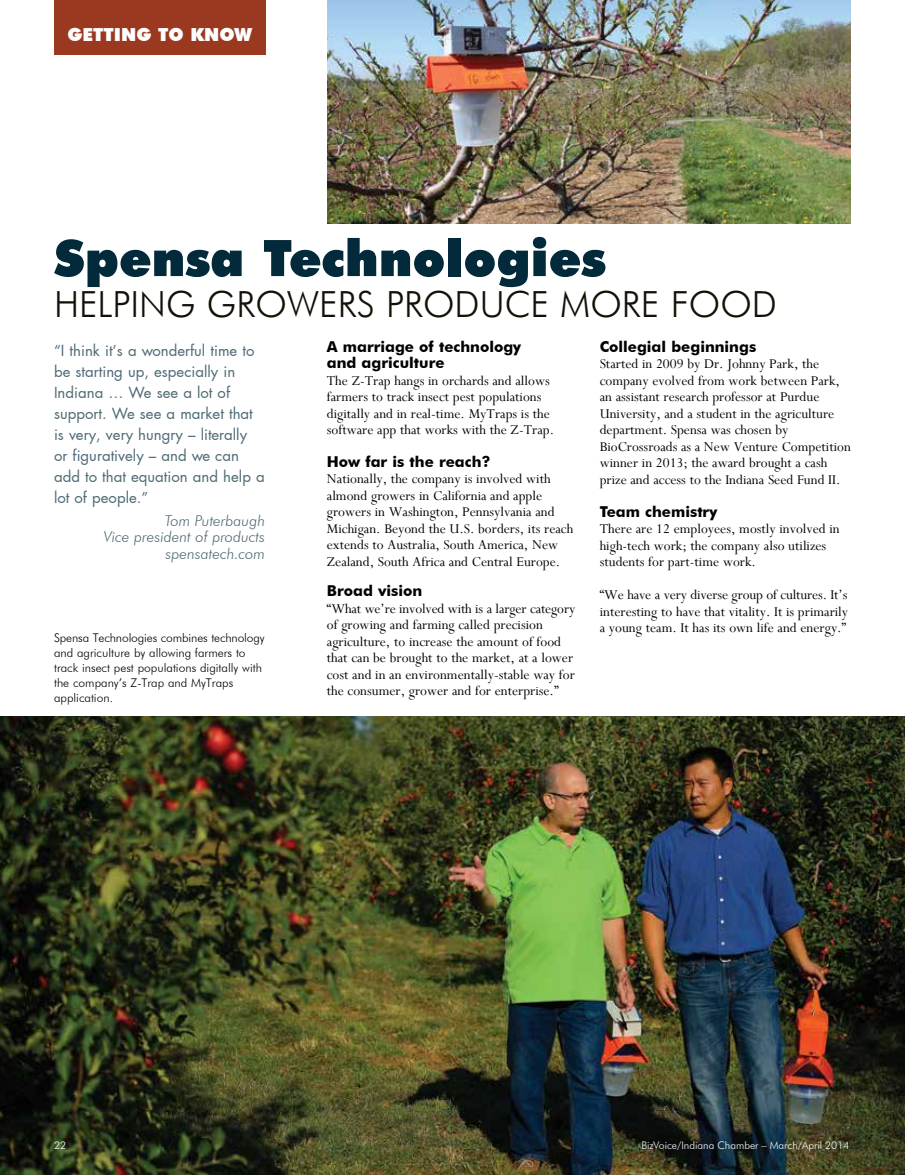
<style>
.page{position:relative;width:905px;height:1175px;background:#fff}
.page>*{position:absolute;margin:0;border:0;box-sizing:border-box;transform-origin:0 0}
.t1{font:900 50.4px "Futura BT";color:#022a3a}
.t2{font:300 36px "Futura BT";color:#141006}
.t3{font:900 18px "Futura BT";color:#fff}
.t4{font:15px/16.5px "Perpetua";color:#000}
.t5{font:15px/21px "Futura";color:#4e6a75}
.t6{font:700 15px/16.5px "Futura BT";color:#000}
.t7{font:italic 300 15px/16.5px "Futura BT";color:#4e6a75;text-align:right}
.t8{font:300 12px/15px "Futura BT";color:#000}
.t9{font:300 10.5px "Futura BT";color:#fff}
</style>
<div class="page">
<img style="left:0;top:716px;width:904px;height:458px">
<div style="left:54px;top:0;width:212px;height:54px;background:#9a3820"></div>
<img style="left:327px;top:0;width:523px;height:223px">
<svg style="left:904px;top:716px;width:1px;height:458px"></svg>
<p class="t3" style="left:68px;top:23px;width:186px">Getting to Know</p>
<h1 class="t1" style="left:54px;top:227px;width:553px">Spensa Technologies</h1>
<h2 class="t2" style="left:54px;top:283px;width:45px">Helping</h2>
<h2 class="t2" style="left:207px;top:283px;width:53px">Growers</h2>
<h2 class="t2" style="left:386px;top:283px;width:43px">Produce</h2>
<h2 class="t2" style="left:560px;top:283px;width:53px">More</h2>
<h2 class="t2" style="left:670px;top:283px;width:48px">Food</h2>
<p class="t5" style="left:54px;top:339px;width:212px">“I think it’s a wonderful time to be starting up, especially in<br>Indiana … We see a lot of support. We see a market that is very, very hungry – literally<br>or figuratively – and we can add to that equation and help a lot of people.”</p>
<p class="t7" style="left:104px;top:512px;width:163px">Tom Puterbaugh<br>Vice president of products spensatech.com</p>
<p class="t8" style="left:54px;top:629px;width:212px">Spensa Technologies combines technology and agriculture by allowing farmers to track insect pest populations digitally with the company’s Z-Trap and MyTraps application.</p>
<p class="t6" style="left:327px;top:338px;width:196px">A marriage of technology and agriculture</p>
<p class="t4" style="left:327px;top:372px;width:229px">The Z-Trap hangs in orchards and allows farmers to track insect pest populations digitally and in real-time. MyTraps is the software app that works with the Z-Trap.</p>
<p class="t6" style="left:327px;top:453px;width:165px">How far is the reach?</p>
<p class="t4" style="left:327px;top:470px;width:248px">Nationally, the company is involved with almond growers in California and apple growers in Washington, Pennsylvania and Michigan. Beyond the U.S. borders, its reach extends to Australia, South America, New Zealand, South Africa and Central Europe.</p>
<p class="t6" style="left:327px;top:582px;width:97px">Broad vision</p>
<p class="t4" style="left:327px;top:600px;width:250px">“What we’re involved with is a larger category of growing and farming called precision agriculture, to increase the amount of food that can be brought to the market, at a lower cost and in an environmentally-stable way for the consumer, grower and for enterprise.”</p>
<p class="t6" style="left:599px;top:338px;width:158px">Collegial beginnings</p>
<p class="t4" style="left:599px;top:355px;width:253px">Started in 2009 by Dr. Johnny Park, the company evolved from work between Park, an assistant research professor at Purdue University, and a student in the agriculture department. Spensa was chosen by BioCrossroads as a New Venture Competition winner in 2013; the award brought a cash prize and access to the Indiana Seed Fund II.</p>
<p class="t6" style="left:599px;top:503px;width:119px">Team chemistry</p>
<p class="t4" style="left:599px;top:520px;width:241px">There are 12 employees, mostly involved in high-tech work; the company also utilizes students for part-time work.</p>
<p class="t4" style="left:599px;top:586px;width:250px;text-align:justify">“We have a very diverse group of cultures. It’s interesting to have that vitality. It is primarily a young team. It has its own life and energy.”</p>
<p class="t9" style="left:54px;top:1139px;width:14px">22</p>
<p class="t9" style="left:641px;top:1139px;width:209px">BizVoice/Indiana Chamber – March/April 2014</p>
</div>
